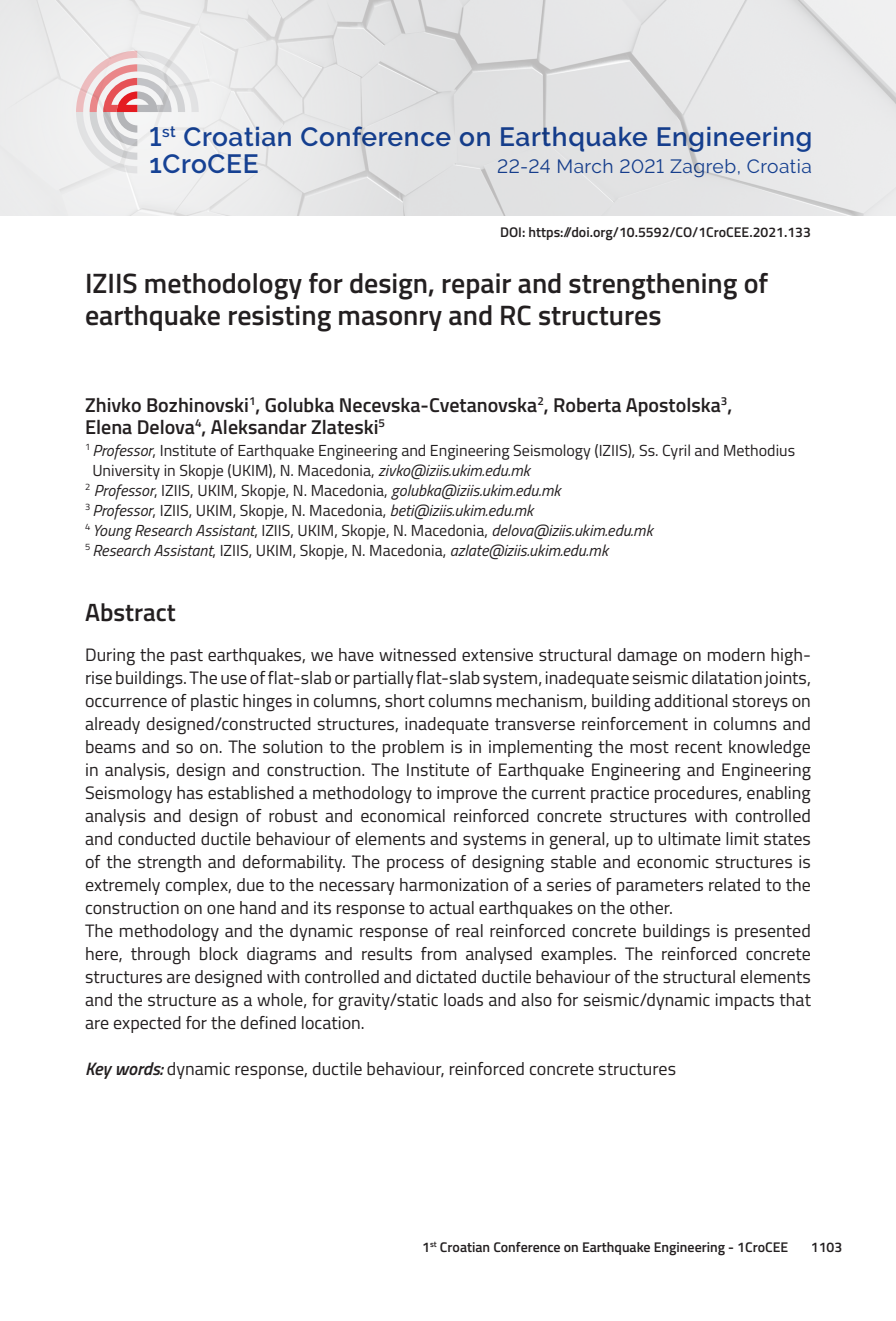
<style>
.page{position:relative;width:896px;height:1321px;background:#fff}
.page>*{position:absolute;margin:0;border:0;box-sizing:border-box;transform-origin:0 0}
.t1{font:600 28px/32px "Titillium";color:#231f20}
.t2{font:600 26.4px/27.2px "Raleway";letter-spacing:.025em;color:#18469d}
.t3{font:600 25px "Titillium";color:#231f20}
.t4{font:600 20px/22px "Titillium";color:#231f20}
.t5{font:19.2px "Raleway";letter-spacing:.025em;color:#18469d}
.t6{font:18px/23px "Titillium";color:#231f20}
.t7{font:italic 16px "Titillium";color:#231f20}
.t8{font:16px "Titillium";color:#231f20}
.t9{font:600 14px "Titillium";color:#231f20}
.s1{font-style:italic}
.s2{font-style:normal}
.s3{font-weight:600;font-style:italic}
</style>
<div class="page">
<img style="left:423px;top:0;width:473px;height:215px">
<div style="left:0;top:0;width:423px;height:215px;background:#eaeaeb"></div>
<svg style="left:76px;top:51px;width:123px;height:121px"></svg>
<h2 class="t2" style="left:149px;top:123px;width:664px">1<sup>st</sup> Croatian Conference on Earthquake Engineering<br>1CroCEE</h2>
<p class="t5" style="left:497px;top:155px;width:316px">22-24 March 2021 Zagreb, Croatia</p>
<p class="t9" style="left:500px;top:222px;width:312px">DOI: https://doi.org/10.5592/CO/1CroCEE.2021.133</p>
<h1 class="t1" style="left:85px;top:266px;width:684px">IZIIS methodology for design, repair and strengthening of earthquake resisting masonry and RC structures</h1>
<p class="t4" style="left:85px;top:393px;width:649px">Zhivko Bozhinovski<sup>1</sup>, Golubka Necevska-Cvetanovska<sup>2</sup>, Roberta Apostolska<sup>3</sup>,<br>Elena Delova<sup>4</sup>, Aleksandar Zlateski<sup>5</sup></p>
<p class="t8" style="left:85px;top:438px;width:711px"><sup>1</sup> <span class="s1">Professor</span>, Institute of Earthquake Engineering and Engineering Seismology (IZIIS), Ss. Cyril and Methodius</p>
<p class="t8" style="left:92px;top:458px;width:439px">University in Skopje (UKIM), N. Macedonia, <span class="s1">zivko@iziis.ukim.edu.mk</span></p>
<p class="t7" style="left:85px;top:478px;width:477px"><sup>2</sup> Professor<span class="s2">, IZIIS, UKIM, Skopje, N. Macedonia,</span> golubka@iziis.ukim.edu.mk</p>
<p class="t7" style="left:85px;top:498px;width:450px"><sup>3</sup> Professor<span class="s2">, IZIIS, UKIM, Skopje, N. Macedonia,</span> beti@iziis.ukim.edu.mk</p>
<p class="t7" style="left:85px;top:518px;width:569px"><sup>4</sup> Young Research Assistant<span class="s2">, IZIIS, UKIM, Skopje, N. Macedonia,</span> delova@iziis.ukim.edu.mk</p>
<p class="t7" style="left:85px;top:538px;width:524px"><sup>5</sup> Research Assistant<span class="s2">, IZIIS, UKIM, Skopje, N. Macedonia,</span> azlate@iziis.ukim.edu.mk</p>
<h3 class="t3" style="left:85px;top:593px;width:92px">Abstract</h3>
<p class="t6" style="left:85px;top:642px;width:727px">During the past earthquakes, we have witnessed extensive structural damage on modern high&shy;rise buildings. The use of flat-slab or partially flat-slab system, inadequate seismic dilatation joints, occurrence of plastic hinges in columns, short columns mechanism, building additional storeys on already designed/constructed structures, inadequate transverse reinforcement in columns and beams and so on. The solution to the problem is in implementing the most recent knowledge in analysis, design and construction. The Institute of Earthquake Engineering and Engineering Seismology has established a methodology to improve the current practice procedures, enabling analysis and design of robust and economical reinforced concrete structures with controlled and conducted ductile behaviour of elements and systems in general, up to ultimate limit states of the strength and deformability. The process of designing stable and economic structures is extremely complex, due to the necessary harmonization of a series of parameters related to the construction on one hand and its response to actual earthquakes on the other.<br>The methodology and the dynamic response of real reinforced concrete buildings is presented here, through block diagrams and results from analysed examples. The reinforced concrete structures are designed with controlled and dictated ductile behaviour of the structural elements and the structure as a whole, for gravity/static loads and also for seismic/dynamic impacts that are expected for the defined location.</p>
<p class="t6" style="left:85px;top:1056px;width:592px"><span class="s3">Key words:</span> dynamic response, ductile behaviour, reinforced concrete structures</p>
<p class="t9" style="left:422px;top:1237px;width:367px">1<sup>st</sup> Croatian Conference on Earthquake Engineering - 1CroCEE</p>
<p class="t9" style="left:811px;top:1237px;width:33px">1103</p>
</div>
